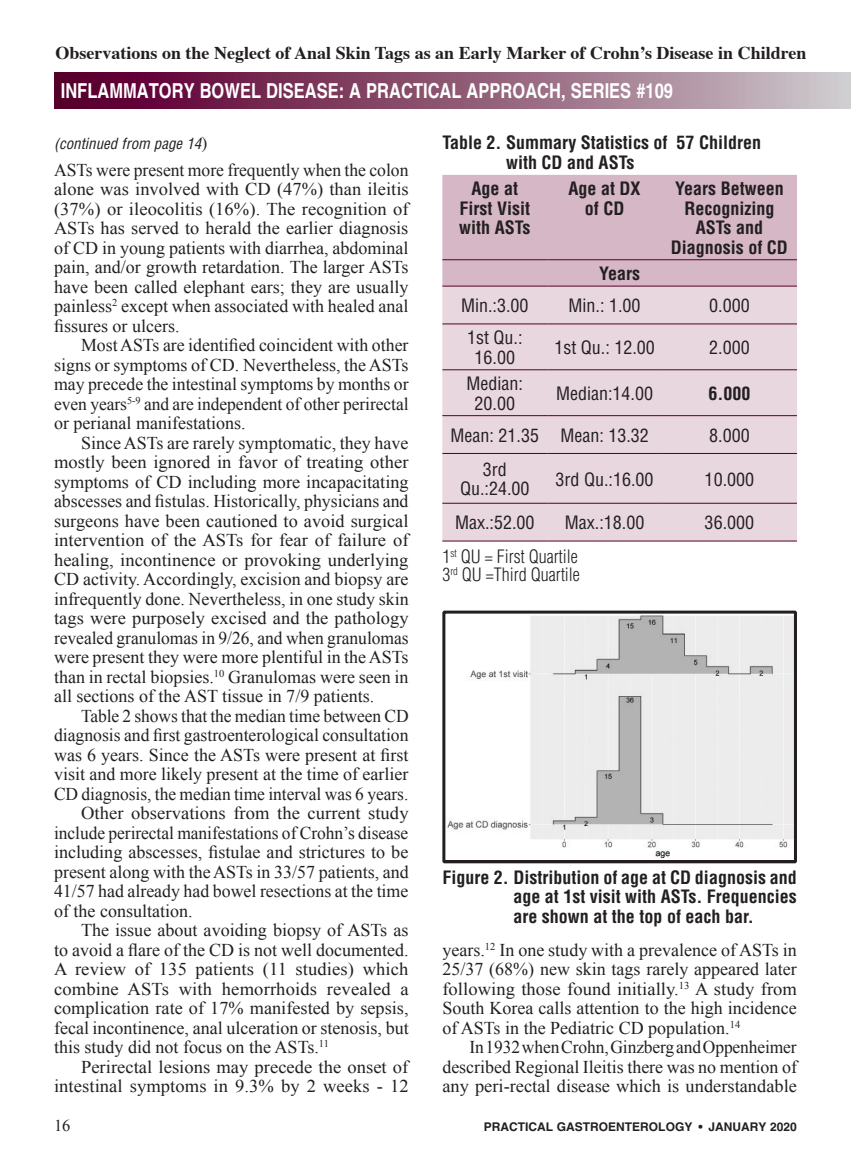
<style>
.page{position:relative;width:851px;height:1161px;background:#fff}
.page>*{position:absolute;margin:0;border:0;box-sizing:border-box;transform-origin:0 0}
.t1{font:700 20.7px "Helvetica";color:#fff;scale:.8 1}
.A_Body_Copy{font:18px/19.5px "Times New Roman";color:#231f20;text-align:justify}
.A_Body_Copy-1st_P{font:18px/19.5px "Times New Roman";color:#231f20;text-align:justify}
.A_table_header{font:700 condensed 18px/19.5px "Helvetica";color:#231f20;text-align:center}
.A_Table_type{font:condensed 18px/19.5px "Helvetica";color:#231f20;text-align:center}
.t2{font:700 18px "Times";color:#231f20}
.A_Figure_Paragraph_S{font:300 condensed 18px "Helvetica LT Std";color:#231f20}
.A_Table_type-2{font:700 condensed 18px "Helvetica";color:#231f20}
.t3{font:16.5px "Times New Roman";color:#231f20}
.t4{font:italic condensed 15px "Helvetica";color:#231f20}
.t5{font:700 12px "Helvetica";color:#231f20}
.s1{font-family:"Times";font-style:normal;font-stretch:normal;font-size:18px}
</style>
<div class="page">
<div style="left:54px;top:73px;width:796px;height:36px;background:linear-gradient(to right,#540023,#ccc6c9)"></div>
<div style="left:442px;top:175px;width:354px;height:111px;background:#d5b7c5"></div>
<div style="left:442px;top:286px;width:354px;height:255px;background:#e9d7e0"></div>
<hr style="left:442px;top:324px;width:105px;height:1px;background:#540028">
<hr style="left:547px;top:324px;width:114px;height:1px;background:#540028">
<hr style="left:662px;top:324px;width:134px;height:1px;background:#540028">
<hr style="left:442px;top:369px;width:105px;height:1px;background:#540028">
<hr style="left:547px;top:369px;width:114px;height:1px;background:#540028">
<hr style="left:662px;top:369px;width:134px;height:1px;background:#540028">
<hr style="left:442px;top:415px;width:105px;height:1px;background:#540028">
<hr style="left:547px;top:415px;width:114px;height:1px;background:#540028">
<hr style="left:662px;top:415px;width:134px;height:1px;background:#540028">
<hr style="left:442px;top:453px;width:105px;height:1px;background:#540028">
<hr style="left:547px;top:453px;width:114px;height:1px;background:#540028">
<hr style="left:662px;top:453px;width:134px;height:1px;background:#540028">
<hr style="left:442px;top:503px;width:105px;height:1px;background:#540028">
<hr style="left:547px;top:503px;width:114px;height:1px;background:#540028">
<hr style="left:662px;top:503px;width:134px;height:1px;background:#540028">
<hr style="left:442px;top:541px;width:105px;height:1px;background:#540028">
<hr style="left:547px;top:541px;width:114px;height:1px;background:#540028">
<hr style="left:662px;top:541px;width:134px;height:1px;background:#540028">
<hr style="left:442px;top:259px;width:105px;height:1px;background:#540028">
<hr style="left:547px;top:259px;width:114px;height:1px;background:#540028">
<hr style="left:662px;top:259px;width:134px;height:1px;background:#540028">
<hr style="left:442px;top:286px;width:105px;height:1px;background:#540028">
<hr style="left:547px;top:286px;width:114px;height:1px;background:#540028">
<hr style="left:662px;top:286px;width:134px;height:1px;background:#540028">
<img style="left:447px;top:615px;width:346px;height:244px">
<div style="left:442px;top:611px;width:355px;height:252px;border:3px solid #231f20"></div>
<p class="t2" style="left:56px;top:35px;width:752px">Observations on the Neglect of Anal Skin Tags as an Early Marker of Crohn’s Disease in Children</p>
<p class="t1" style="left:61px;top:78px;width:766px">INFLAMMATORY BOWEL DISEASE: A PRACTICAL APPROACH, SERIES #109</p>
<p class="t4" style="left:54px;top:134px;width:155px">(continued from page 14<span class="s1">)</span></p>
<p class="A_Body_Copy-1st_P" style="left:54px;top:159px;width:356px">ASTs were present more frequently when the colon alone was involved with CD (47%) than ileitis (37%) or ileocolitis (16%). The recognition of ASTs has served to herald the earlier diagnosis of CD in young patients with diarrhea, abdominal pain, and/or growth retardation. The larger ASTs have been called elephant ears; they are usually painless<sup>2</sup> except when associated with healed anal fissures or ulcers.</p>
<p class="A_Body_Copy" style="left:54px;top:335px;width:356px;text-indent:27px">Most ASTs are identified coincident with other signs or symptoms of CD. Nevertheless, the ASTs may precede the intestinal symptoms by months or even years<sup>5-9</sup> and are independent of other perirectal or perianal manifestations.</p>
<p class="A_Body_Copy" style="left:54px;top:432px;width:356px;text-indent:27px">Since ASTs are rarely symptomatic, they have mostly been ignored in favor of treating other symptoms of CD including more incapacitating abscesses and fistulas. Historically, physicians and surgeons have been cautioned to avoid surgical intervention of the ASTs for fear of failure of healing, incontinence or provoking underlying CD activity. Accordingly, excision and biopsy are infrequently done. Nevertheless, in one study skin tags were purposely excised and the pathology revealed granulomas in 9/26, and when granulomas were present they were more plentiful in the ASTs than in rectal biopsies.<sup>10</sup> Granulomas were seen in all sections of the AST tissue in 7/9 patients.</p>
<p class="A_Body_Copy" style="left:54px;top:705px;width:356px;text-indent:27px">Table 2 shows that the median time between CD diagnosis and first gastroenterological consultation was 6 years. Since the ASTs were present at first visit and more likely present at the time of earlier CD diagnosis, the median time interval was 6 years.</p>
<p class="A_Body_Copy" style="left:54px;top:803px;width:356px;text-indent:27px">Other observations from the current study include perirectal manifestations of Crohn’s disease including abscesses, fistulae and strictures to be present along with the ASTs in 33/57 patients, and 41/57 had already had bowel resections at the time of the consultation.</p>
<p class="A_Body_Copy" style="left:54px;top:920px;width:356px;text-indent:27px">The issue about avoiding biopsy of ASTs as to avoid a flare of the CD is not well documented.<br>A review of 135 patients (11 studies) which combine ASTs with hemorrhoids revealed a complication rate of 17% manifested by sepsis, fecal incontinence, anal ulceration or stenosis, but this study did not focus on the ASTs.<sup>11</sup></p>
<p class="A_Body_Copy" style="left:54px;top:1056px;width:356px;text-align:right">Perirectal lesions may precede the onset of intestinal symptoms in 9.3% by 2 weeks - 12</p>
<p class="A_table_header" style="left:506px;top:133px;width:256px;text-align:left;text-indent:-64px">Table 2. Summary Statistics of 57 Children with CD and ASTs</p>
<p class="A_table_header" style="left:459px;top:179px;width:73px">Age at<br>First Visit with ASTs</p>
<p class="A_table_header" style="left:568px;top:179px;width:74px">Age at DX of CD</p>
<p class="A_table_header" style="left:671px;top:179px;width:119px">Years Between<br>Recognizing<br>ASTs and<br>Diagnosis of CD</p>
<p class="A_table_header" style="left:599px;top:264px;width:43px">Years</p>
<p class="A_Table_type" style="left:461px;top:296px;width:69px">Min.:3.00</p>
<p class="A_Table_type" style="left:568px;top:296px;width:73px">Min.: 1.00</p>
<p class="A_Table_type" style="left:709px;top:296px;width:42px">0.000</p>
<p class="A_Table_type" style="left:467px;top:328px;width:57px">1st Qu.:<br>16.00</p>
<p class="A_Table_type" style="left:554px;top:338px;width:102px">1st Qu.: 12.00</p>
<p class="A_Table_type" style="left:709px;top:338px;width:42px">2.000</p>
<p class="A_Table_type" style="left:466px;top:374px;width:58px">Median:<br>20.00</p>
<p class="A_Table_type" style="left:556px;top:384px;width:98px">Median:14.00</p>
<p class="A_Table_type-2" style="left:708px;top:382px;width:43px">6.000</p>
<p class="A_Table_type" style="left:450px;top:425px;width:90px">Mean: 21.35</p>
<p class="A_Table_type" style="left:560px;top:425px;width:90px">Mean: 13.32</p>
<p class="A_Table_type" style="left:709px;top:425px;width:42px">8.000</p>
<p class="A_Table_type" style="left:460px;top:459px;width:71px">3rd<br>Qu.:24.00</p>
<p class="A_Table_type" style="left:555px;top:469px;width:99px">3rd Qu.:16.00</p>
<p class="A_Table_type" style="left:704px;top:469px;width:51px">10.000</p>
<p class="A_Table_type" style="left:455px;top:513px;width:81px">Max.:52.00</p>
<p class="A_Table_type" style="left:565px;top:513px;width:81px">Max.:18.00</p>
<p class="A_Table_type" style="left:704px;top:513px;width:51px">36.000</p>
<p class="A_Figure_Paragraph_S" style="left:442px;top:545px;width:137px">1<sup>st</sup> QU = First Quartile</p>
<p class="A_Figure_Paragraph_S" style="left:442px;top:563px;width:139px">3<sup>rd</sup> QU =Third Quartile</p>
<p class="A_table_header" style="left:513px;top:867px;width:285px;text-align:justify;text-indent:-71px">Figure 2. Distribution of age at CD diagnosis and age at 1st visit with ASTs. Frequencies are shown at the top of each bar.</p>
<p class="A_Body_Copy" style="left:442px;top:939px;width:356px">years.<sup>12</sup> In one study with a prevalence of ASTs in 25/37 (68%) new skin tags rarely appeared later following those found initially.<sup>13</sup> A study from South Korea calls attention to the high incidence of ASTs in the Pediatric CD population.<sup>14</sup></p>
<p class="A_Body_Copy" style="left:442px;top:1037px;width:356px;text-indent:27px">In 1932 when Crohn, Ginzberg and Oppenheimer described Regional Ileitis there was no mention of any peri-rectal disease which is understandable</p>
<p class="t3" style="left:54px;top:1114px;width:18px">16</p>
<p class="t5" style="left:484px;top:1119px;width:314px">PRACTICAL GASTROENTEROLOGY • JANUARY 2020</p>
</div>
